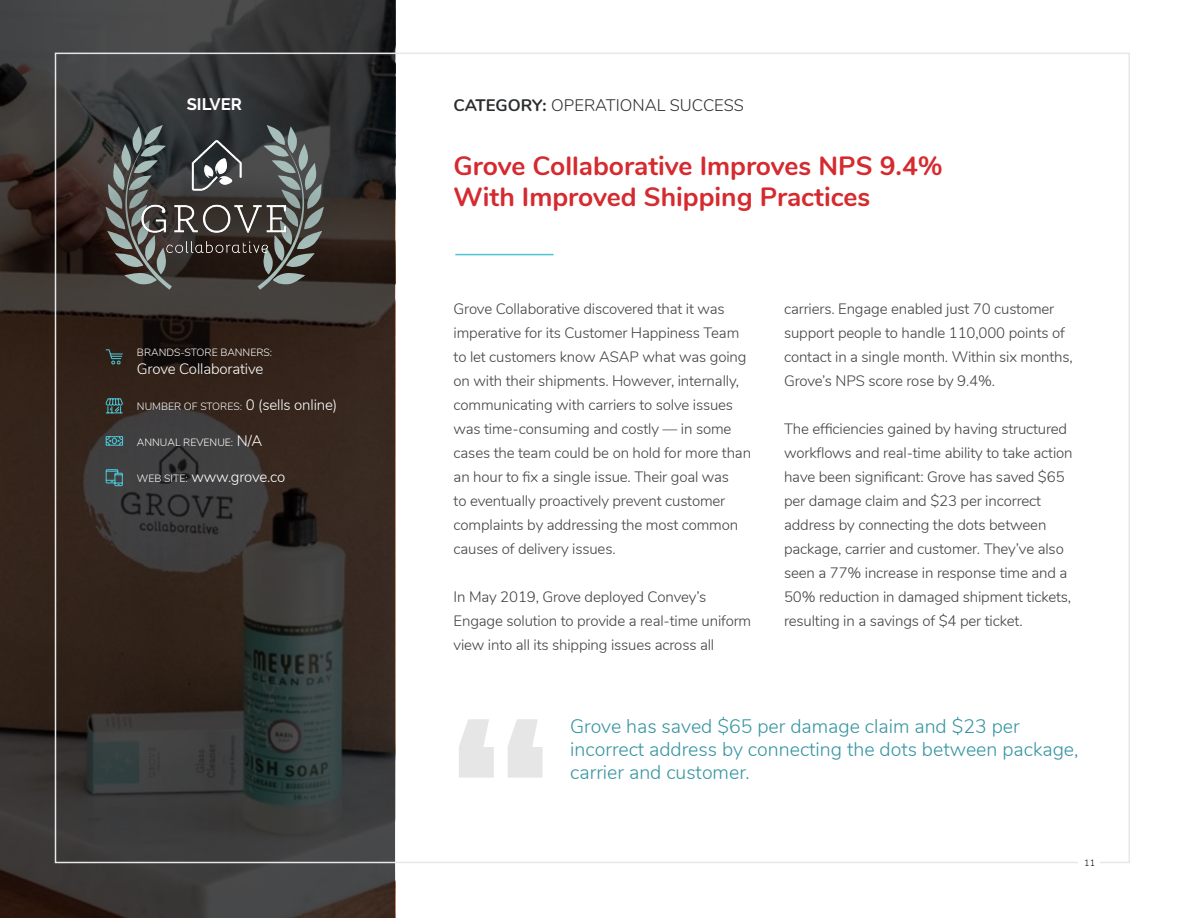
<style>
.page{position:relative;width:1188px;height:918px;background:#fff}
.page>*{position:absolute;margin:0;border:0;box-sizing:border-box;transform-origin:0 0}
.t1{font:700 26.4px/31.7px "Nunito";color:#d52a2f}
.t2{font:300 19.5px/23.4px "Nunito";color:#3795a2}
.t3{font:300 16.65px "Nunito";color:#2a2c2e}
.t4{font:700 16.65px "Raleway";color:#fff}
.t5{font:300 15px/24px "Nunito";letter-spacing:-.01em;color:#414042}
.t6{font:300 15px "Nunito";letter-spacing:-.01em;color:#fff}
.t7{font:300 10.5px "Nunito";color:#fff}
.t8{font:300 9px "Nunito";color:#000}
.s1{font-weight:700}
.s2{font-size:15px}
.s3{font-size:10.5px}
</style>
<div class="page">
<svg style="left:0;top:0;width:395px;height:918px;background:#37312d"></svg>
<hr style="left:455px;top:254px;width:99px;height:1px;background:#4bc4d4">
<svg style="left:105px;top:349px;width:18px;height:16px"></svg>
<svg style="left:105px;top:397px;width:18px;height:17px"></svg>
<svg style="left:105px;top:436px;width:19px;height:10px"></svg>
<svg style="left:105px;top:469px;width:18px;height:18px"></svg>
<svg style="left:106px;top:125px;width:66px;height:165px"></svg>
<svg style="left:258px;top:125px;width:66px;height:165px"></svg>
<svg style="left:459px;top:719px;width:84px;height:59px"></svg>
<img style="left:43px;top:132px;width:334px;height:143px">
<img style="left:136px;top:135px;width:156px;height:122px">
<p class="t4" style="left:187px;top:94px;width:57px">SILVER</p>
<p class="t3" style="left:454px;top:93px;width:292px"><span class="s1">CATEGORY:</span> OPERATIONAL SUCCESS</p>
<h1 class="t1" style="left:454px;top:148px;width:491px">Grove Collaborative Improves NPS 9.4%<br>With Improved Shipping Practices</h1>
<p class="t7" style="left:137px;top:345px;width:137px">BRANDS-STORE BANNERS:</p>
<p class="t6" style="left:137px;top:358px;width:128px">Grove Collaborative</p>
<p class="t7" style="left:137px;top:399px;width:202px">NUMBER OF STORES: <span class="s2">0 (sells online)</span></p>
<p class="t7" style="left:137px;top:435px;width:127px">ANNUAL REVENUE: <span class="s2">N/A</span></p>
<p class="t6" style="left:137px;top:466px;width:150px"><span class="s3">WEB SITE:</span> www.grove.co</p>
<p class="t5" style="left:454px;top:296px;width:299px">Grove Collaborative discovered that it was imperative for its Customer Happiness Team to let customers know ASAP what was going on with their shipments. However, internally, communicating with carriers to solve issues was time-consuming and costly — in some cases the team could be on hold for more than an hour to fix a single issue. Their goal was<br>to eventually proactively prevent customer complaints by addressing the most common causes of delivery issues.</p>
<p class="t5" style="left:454px;top:584px;width:299px">In May 2019, Grove deployed Convey’s<br>Engage solution to provide a real-time uniform view into all its shipping issues across all</p>
<p class="t5" style="left:784px;top:296px;width:290px">carriers. Engage enabled just 70 customer support people to handle 110,000 points of contact in a single month. Within six months, Grove’s NPS score rose by 9.4%.</p>
<p class="t5" style="left:784px;top:416px;width:290px">The efficiencies gained by having structured workflows and real-time ability to take action have been significant: Grove has saved $65 per damage claim and $23 per incorrect address by connecting the dots between package, carrier and customer. They’ve also seen a 77% increase in response time and a 50% reduction in damaged shipment tickets, resulting in a savings of $4 per ticket.</p>
<h2 class="t2" style="left:570px;top:713px;width:510px">Grove has saved $65 per damage claim and $23 per incorrect address by connecting the dots between package, carrier and customer.</h2>
<p class="t8" style="left:1084px;top:856px;width:12px">11</p>
</div>
